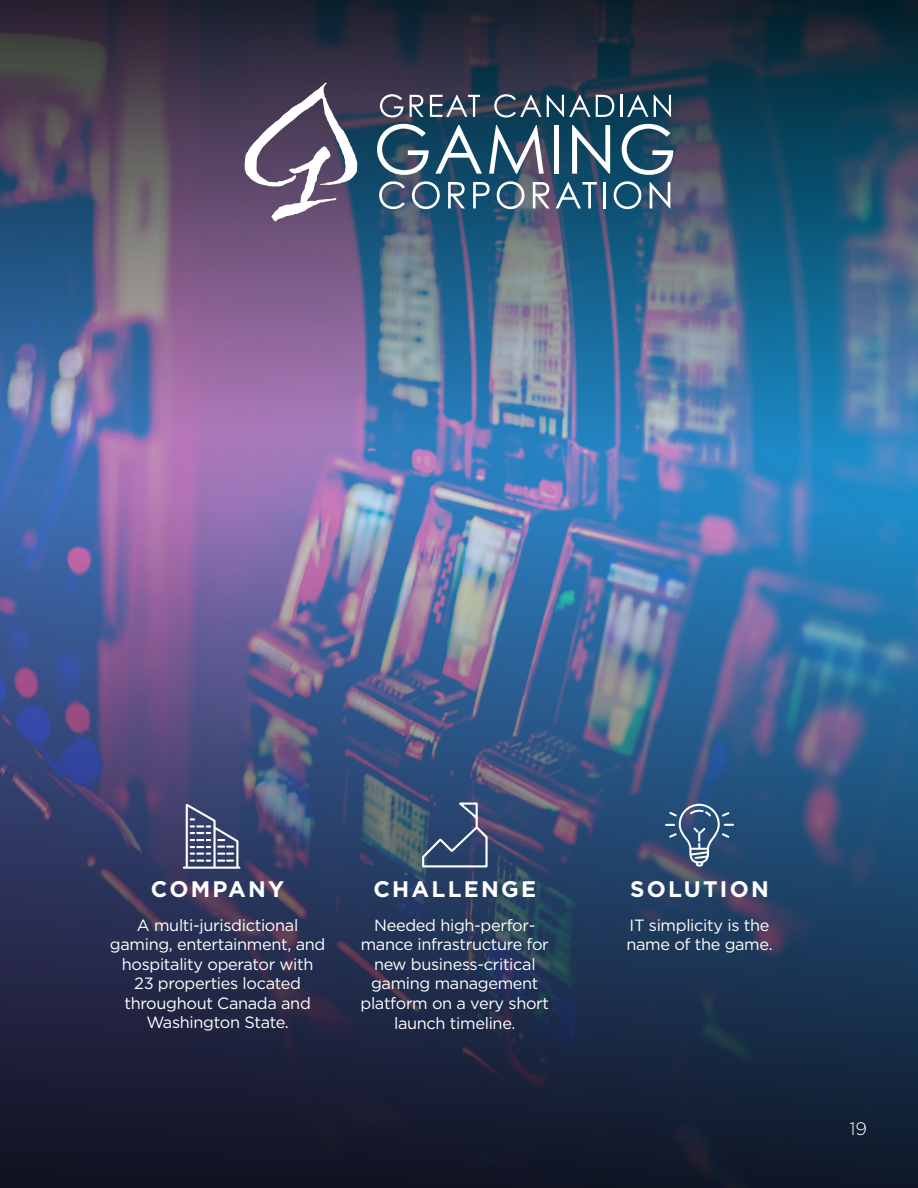
<style>
.page{position:relative;width:918px;height:1188px;background:#fff}
.page>*{position:absolute;margin:0;border:0;box-sizing:border-box;transform-origin:0 0}
.t1{font:700 22.5px "Gotham";letter-spacing:.1em;color:#fff}
.t2{font:300 18px "Gotham";color:#fff}
.t3{font:16.35px/19.6px "Gotham";letter-spacing:-.02em;color:#fff;text-align:center}
</style>
<div class="page">
<svg style="left:0;top:0;width:918px;height:171px;background:#283345"></svg>
<img style="left:0;top:171px;width:918px;height:1017px">
<svg style="left:666px;top:804px;width:67px;height:63px;background:#486486"></svg>
<svg style="left:422px;top:803px;width:66px;height:64px;background:#455a7e"></svg>
<hr style="left:184px;top:867px;width:55px;height:2px;background:#fff">
<svg style="left:185px;top:804px;width:55px;height:65px;background:#636c8c"></svg>
<svg style="left:245px;top:83px;width:112px;height:139px"></svg>
<svg style="left:380px;top:94px;width:23px;height:23px"></svg>
<svg style="left:410px;top:95px;width:14px;height:22px"></svg>
<svg style="left:430px;top:95px;width:50px;height:22px"></svg>
<svg style="left:494px;top:94px;width:47px;height:23px"></svg>
<svg style="left:547px;top:95px;width:67px;height:22px"></svg>
<hr style="left:620px;top:95px;width:2px;height:22px;background:#fff">
<svg style="left:627px;top:95px;width:21px;height:22px"></svg>
<svg style="left:654px;top:95px;width:17px;height:22px"></svg>
<svg style="left:377px;top:124px;width:52px;height:51px"></svg>
<svg style="left:435px;top:125px;width:47px;height:49px"></svg>
<svg style="left:489px;top:125px;width:55px;height:49px"></svg>
<div style="left:554px;top:125px;width:5px;height:49px;background:#fff"></div>
<svg style="left:572px;top:125px;width:38px;height:49px"></svg>
<svg style="left:622px;top:124px;width:51px;height:51px"></svg>
<svg style="left:379px;top:181px;width:26px;height:28px"></svg>
<svg style="left:412px;top:181px;width:28px;height:28px"></svg>
<svg style="left:448px;top:182px;width:17px;height:26px"></svg>
<svg style="left:473px;top:182px;width:17px;height:26px"></svg>
<svg style="left:497px;top:181px;width:27px;height:28px"></svg>
<svg style="left:533px;top:182px;width:17px;height:26px"></svg>
<svg style="left:556px;top:182px;width:41px;height:26px"></svg>
<hr style="left:603px;top:182px;width:3px;height:26px;background:#fff">
<svg style="left:614px;top:181px;width:27px;height:28px"></svg>
<svg style="left:650px;top:182px;width:20px;height:26px"></svg>
<h1 class="t1" style="left:151px;top:874px;width:135px">COMPANY</h1>
<h1 class="t1" style="left:373px;top:874px;width:164px">CHALLENGE</h1>
<h1 class="t1" style="left:630px;top:874px;width:140px">SOLUTION</h1>
<p class="t3" style="left:110px;top:915px;width:217px">A multi-jurisdictional gaming, entertainment, and hospitality operator with<br>23 properties located throughout Canada and<br>Washington State.</p>
<p class="t3" style="left:361px;top:915px;width:190px">Needed high-perfor&shy;mance infrastructure for new business-critical gaming management platform on a very short launch timeline.</p>
<p class="t3" style="left:626px;top:915px;width:148px;text-align:left">IT simplicity is the name of the game.</p>
<p class="t2" style="left:849px;top:1117px;width:19px">19</p>
</div>
